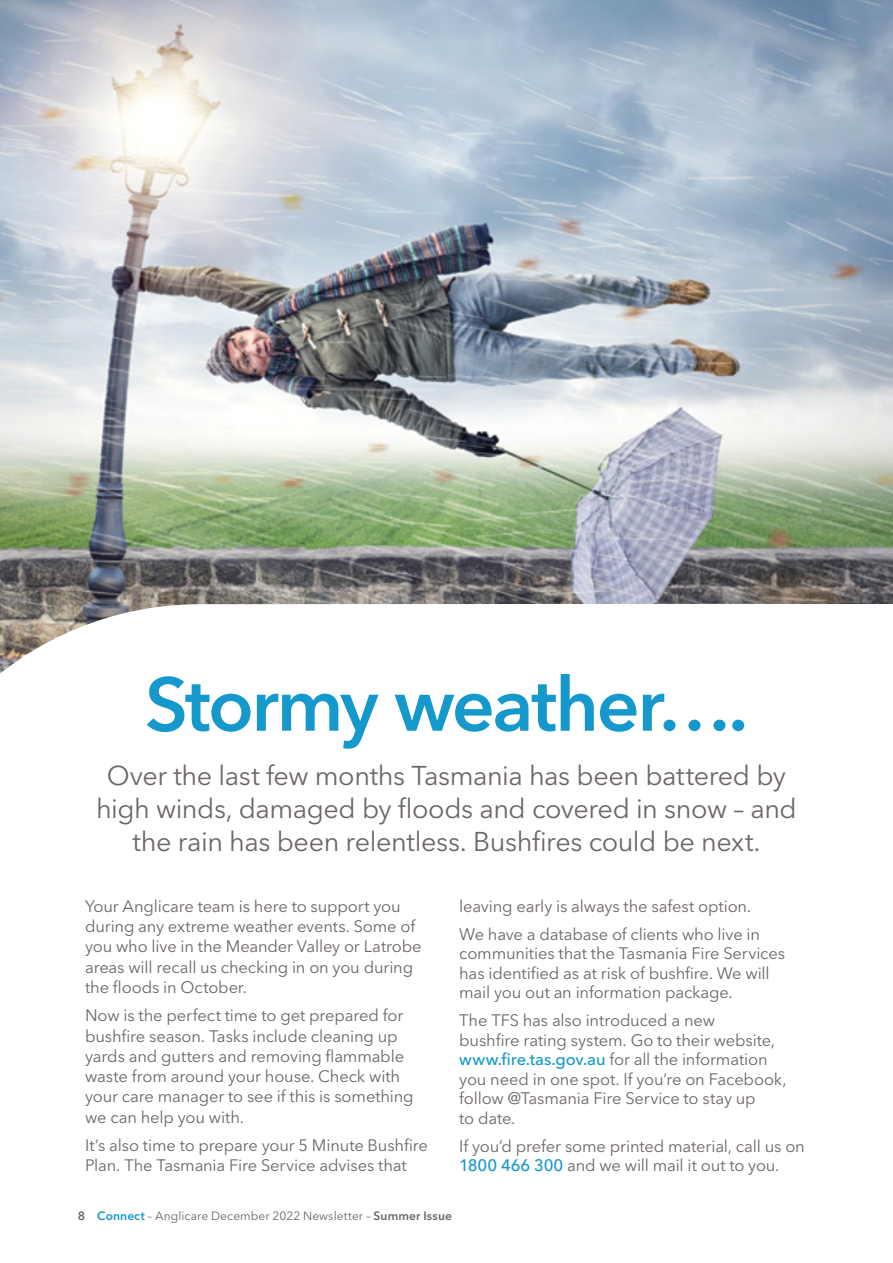
<style>
.page{position:relative;width:893px;height:1263px;background:#fff}
.page>*{position:absolute;margin:0;border:0;box-sizing:border-box;transform-origin:0 0}
.t1{font:600 75px "Avenir Next LT Pro";letter-spacing:-.03em;color:#1598cb}
.t2{font:27px/33px "Avenir Next LT Pro";letter-spacing:-.015em;color:#6d656b;text-align:center}
.t3{font:16.5px/20.2px "Avenir Next LT Pro";letter-spacing:-.01em;color:#6d656b}
.t4{font:12px "Avenir Next LT Pro";letter-spacing:.005em;color:#6d656b}
.s1{font-weight:500;color:#1598cb}
.s2{font-weight:600}
.s3{font-weight:600;color:#1598cb}
</style>
<div class="page">
<hr style="left:892px;top:679px;width:1px;height:584px;background:#efedea">
<img style="left:0;top:0;width:893px;height:604px">
<svg style="left:0;top:604px;width:411px;height:70px"></svg>
<div style="left:478px;top:604px;width:415px;height:349px;background:#fff"></div>
<h1 class="t1" style="left:145px;top:659px;width:605px">Stormy weather….</h1>
<h2 class="t2" style="left:96px;top:759px;width:702px">Over the last few months Tasmania has been battered by high winds, damaged by floods and covered in snow – and the rain has been relentless. Bushfires could be next.</h2>
<p class="t3" style="left:85px;top:896px;width:338px">Your Anglicare team is here to support you during any extreme weather events. Some of you who live in the Meander Valley or Latrobe areas will recall us checking in on you during the floods in October.</p>
<p class="t3" style="left:85px;top:1005px;width:330px">Now is the perfect time to get prepared for bushfire season. Tasks include cleaning up yards and gutters and removing flammable waste from around your house. Check with your care manager to see if this is something we can help you with.</p>
<p class="t3" style="left:85px;top:1135px;width:344px">It’s also time to prepare your 5 Minute Bushfire<br>Plan. The Tasmania Fire Service advises that</p>
<p class="t3" style="left:459px;top:892px;width:302px;line-height:28px">leaving early is always the safest option.<br>We have a database of clients who live in</p>
<p class="t3" style="left:459px;top:944px;width:327px;line-height:19.5px">communities that the Tasmania Fire Services has identified as at risk of bushfire. We will mail you out an information package.</p>
<p class="t3" style="left:459px;top:1011px;width:329px;line-height:19.5px">The TFS has also introduced a new<br>bushfire rating system. Go to their website, <span class="s1">www.fire.tas.gov.au</span> for all the information you need in one spot. If you’re on Facebook, follow @Tasmania Fire Service to stay up<br>to date.</p>
<p class="t3" style="left:459px;top:1136px;width:347px;line-height:19.5px">If you’d prefer some printed material, call us on<br><span class="s1">1800 466 300</span> and we will mail it out to you.</p>
<p class="t4" style="left:78px;top:1208px;width:376px"><span class="s2">8</span> <span class="s3">Connect</span> – Anglicare December 2022 Newsletter – <span class="s2">Summer Issue</span></p>
</div>
